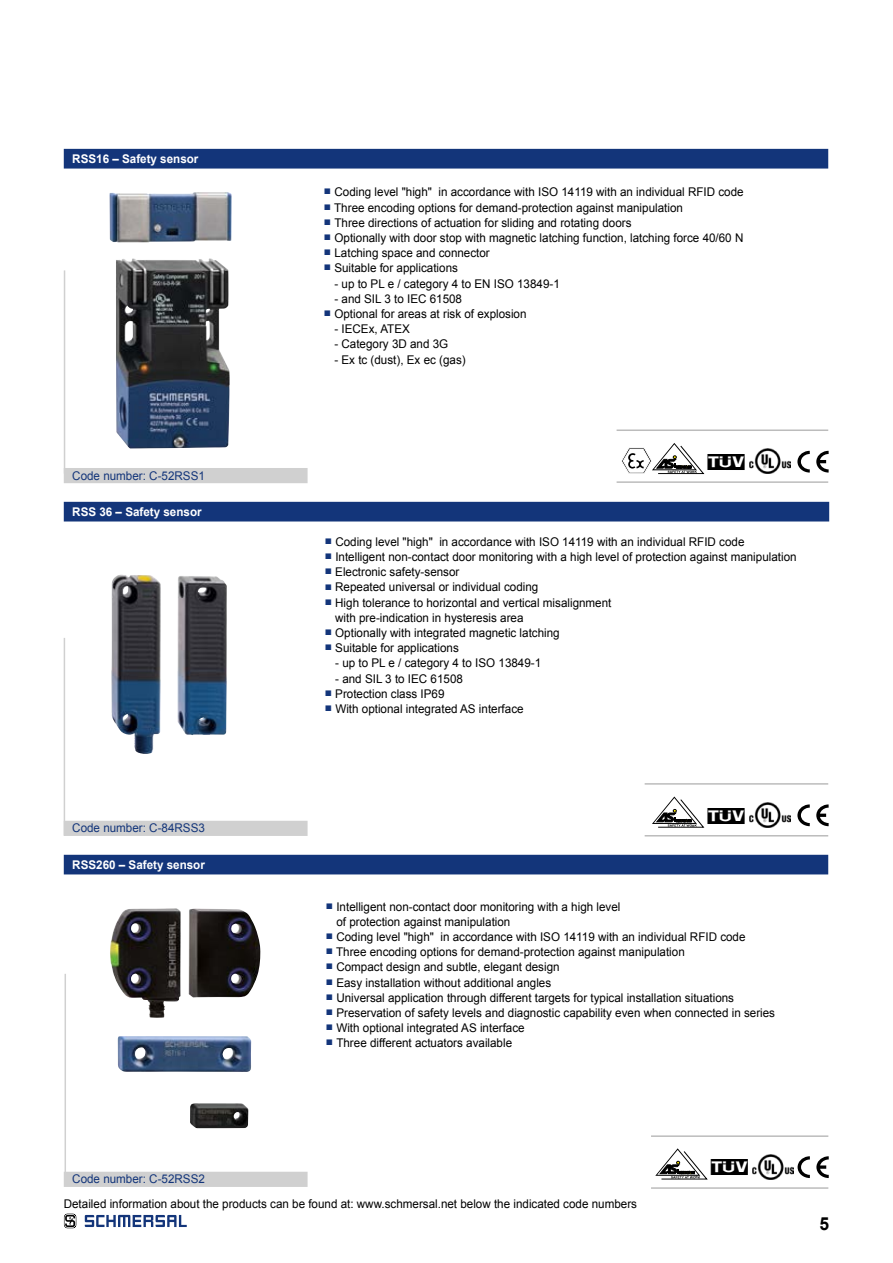
<style>
.page{position:relative;width:893px;height:1263px;background:#fff}
.page>*{position:absolute;margin:0;border:0;box-sizing:border-box;transform-origin:0 0}
.t1{font:22.65px "Signmaster Regulr";color:#000}
.t2{font:700 18px "Arial";color:#000}
.t3{font:12px/15.1px "Arial";color:#000}
.t4{font:12px "Arial";color:#13357a}
.t5{font:700 12px "Arial";color:#fff}
.t6{font:700 3.15px "Arial";color:#000;scale:1.07 1}
.t7{font:700 3.15px "Arial";color:#ffed00;scale:.92 1}
.s1{font-size:3px}
</style>
<div class="page">
<svg style="left:64px;top:1213px;width:12px;height:15px"></svg>
<svg style="left:85px;top:1215px;width:102px;height:12px"></svg>
<svg style="left:652px;top:796px;width:52px;height:31px"></svg>
<img style="left:749px;top:802px;width:41px;height:25px">
<svg style="left:797px;top:804px;width:13px;height:22px"></svg>
<svg style="left:816px;top:804px;width:13px;height:22px"></svg>
<hr style="left:645px;top:783px;width:183px;height:2px;background:#bcbcbc">
<hr style="left:645px;top:835px;width:183px;height:1px;background:#bcbcbc">
<div style="left:64px;top:468px;width:244px;height:15px;background:#d0d0d0"></div>
<div style="left:64px;top:149px;width:764px;height:20px;background:#13357a"></div>
<img style="left:109px;top:192px;width:123px;height:256px">
<hr style="left:64px;top:270px;width:1px;height:204px;background:#d0d0d0">
<div style="left:64px;top:821px;width:244px;height:15px;background:#d0d0d0"></div>
<div style="left:64px;top:502px;width:765px;height:19px;background:#13357a"></div>
<hr style="left:64px;top:638px;width:1px;height:197px;background:#d0d0d0">
<img style="left:110px;top:908px;width:151px;height:110px">
<div style="left:64px;top:1172px;width:244px;height:15px;background:#d0d0d0"></div>
<div style="left:64px;top:855px;width:764px;height:19px;background:#13357a"></div>
<hr style="left:65px;top:974px;width:1px;height:205px;background:#d0d0d0">
<svg style="left:655px;top:1148px;width:52px;height:31px"></svg>
<img style="left:753px;top:1154px;width:41px;height:25px">
<svg style="left:798px;top:1156px;width:12px;height:22px"></svg>
<svg style="left:816px;top:1156px;width:13px;height:22px"></svg>
<hr style="left:651px;top:1135px;width:177px;height:2px;background:#bcbcbc">
<hr style="left:651px;top:1187px;width:177px;height:2px;background:#bcbcbc">
<img style="left:118px;top:1036px;width:133px;height:36px">
<img style="left:190px;top:1103px;width:58px;height:25px">
<svg style="left:621px;top:443px;width:83px;height:31px"></svg>
<img style="left:749px;top:449px;width:41px;height:25px">
<svg style="left:797px;top:451px;width:13px;height:22px"></svg>
<svg style="left:816px;top:451px;width:13px;height:22px"></svg>
<hr style="left:617px;top:429px;width:211px;height:2px;background:#bcbcbc">
<hr style="left:617px;top:481px;width:211px;height:2px;background:#bcbcbc">
<img style="left:177px;top:576px;width:50px;height:159px">
<img style="left:111px;top:574px;width:50px;height:180px">
<p class="t5" style="left:72px;top:151px;width:128px">RSS16 – Safety sensor</p>
<p class="t4" style="left:72px;top:467px;width:134px">Code number: C-52RSS1</p>
<p class="t5" style="left:72px;top:504px;width:131px">RSS 36 – Safety sensor</p>
<p class="t4" style="left:72px;top:820px;width:134px">Code number: C-84RSS3</p>
<p class="t5" style="left:72px;top:856px;width:134px">RSS260 – Safety sensor</p>
<p class="t3" style="left:324px;top:185px;width:421px"><sup>■</sup> Coding level "high" in accordance with ISO 14119 with an individual RFID code</p>
<p class="t3" style="left:324px;top:200px;width:360px"><sup>■</sup> Three encoding options for demand-protection against manipulation</p>
<p class="t3" style="left:324px;top:215px;width:309px"><sup>■</sup> Three directions of actuation for sliding and rotating doors</p>
<p class="t3" style="left:324px;top:230px;width:421px"><sup>■</sup> Optionally with door stop with magnetic latching function, latching force 40/60 N</p>
<p class="t3" style="left:324px;top:245px;width:167px"><sup>■</sup> Latching space and connector</p>
<p class="t3" style="left:324px;top:261px;width:136px"><sup>■</sup> Suitable for applications</p>
<p class="t3" style="left:334px;top:276px;width:227px">- up to PL e / category 4 to EN ISO 13849-1</p>
<p class="t3" style="left:334px;top:291px;width:129px">- and SIL 3 to IEC 61508</p>
<p class="t3" style="left:324px;top:306px;width:204px"><sup>■</sup> Optional for areas at risk of explosion</p>
<p class="t3" style="left:334px;top:321px;width:77px">- IECEx, ATEX</p>
<p class="t3" style="left:334px;top:337px;width:115px">- Category 3D and 3G</p>
<p class="t3" style="left:334px;top:352px;width:133px">- Ex tc (dust), Ex ec (gas)</p>
<p class="t6" style="left:692px;top:470px;width:4px">R</p>
<h1 class="t1" style="left:706px;top:449px;width:41px">F</h1>
<p class="t3" style="left:325px;top:534px;width:421px"><sup>■</sup> Coding level "high" in accordance with ISO 14119 with an individual RFID code</p>
<p class="t3" style="left:325px;top:549px;width:473px"><sup>■</sup> Intelligent non-contact door monitoring with a high level of protection against manipulation</p>
<p class="t3" style="left:325px;top:565px;width:136px"><sup>■</sup> Electronic safety-sensor</p>
<p class="t3" style="left:325px;top:580px;width:215px"><sup>■</sup> Repeated universal or individual coding</p>
<p class="t3" style="left:335px;top:595px;width:278px;text-indent:-10px"><sup>■</sup> High tolerance to horizontal and vertical misalignment with pre-indication in hysteresis area</p>
<p class="t3" style="left:325px;top:625px;width:236px"><sup>■</sup> Optionally with integrated magnetic latching</p>
<p class="t3" style="left:325px;top:641px;width:136px"><sup>■</sup> Suitable for applications</p>
<p class="t3" style="left:335px;top:656px;width:207px">- up to PL e / category 4 to ISO 13849-1</p>
<p class="t3" style="left:335px;top:671px;width:129px">- and SIL 3 to IEC 61508</p>
<p class="t3" style="left:325px;top:686px;width:121px"><sup>■</sup> Protection class IP69</p>
<p class="t3" style="left:325px;top:701px;width:200px"><sup>■</sup> With optional integrated AS interface</p>
<p class="t6" style="left:692px;top:824px;width:4px">R</p>
<h1 class="t1" style="left:706px;top:802px;width:41px">F</h1>
<p class="t3" style="left:336px;top:899px;width:286px;text-indent:-11px"><sup>■</sup> Intelligent non-contact door monitoring with a high level of protection against manipulation</p>
<p class="t3" style="left:326px;top:929px;width:421px"><sup>■</sup> Coding level "high" in accordance with ISO 14119 with an individual RFID code</p>
<p class="t3" style="left:326px;top:944px;width:360px"><sup>■</sup> Three encoding options for demand-protection against manipulation</p>
<p class="t3" style="left:326px;top:960px;width:235px"><sup>■</sup> Compact design and subtle, elegant design</p>
<p class="t3" style="left:326px;top:975px;width:227px"><sup>■</sup> Easy installation without additional angles</p>
<p class="t3" style="left:326px;top:990px;width:410px"><sup>■</sup> Universal application through different targets for typical installation situations</p>
<p class="t3" style="left:326px;top:1005px;width:451px"><sup>■</sup> Preservation of safety levels and diagnostic capability even when connected in series</p>
<p class="t3" style="left:326px;top:1020px;width:200px"><sup>■</sup> With optional integrated AS interface</p>
<p class="t3" style="left:326px;top:1036px;width:188px"><sup>■</sup> Three different actuators available</p>
<p class="t4" style="left:72px;top:1171px;width:134px">Code number: C-52RSS2</p>
<p class="t3" style="left:64px;top:1196px;width:575px">Detailed information about the products can be found at: www.schmersal.net below the indicated code numbers</p>
<p class="t7" style="left:685px;top:1171px;width:10px">R <span class="s1">C</span></p>
<p class="t6" style="left:695px;top:1175px;width:4px">R</p>
<h1 class="t1" style="left:710px;top:1154px;width:41px">F</h1>
<h2 class="t2" style="left:819px;top:1211px;width:11px">5</h2>
</div>
